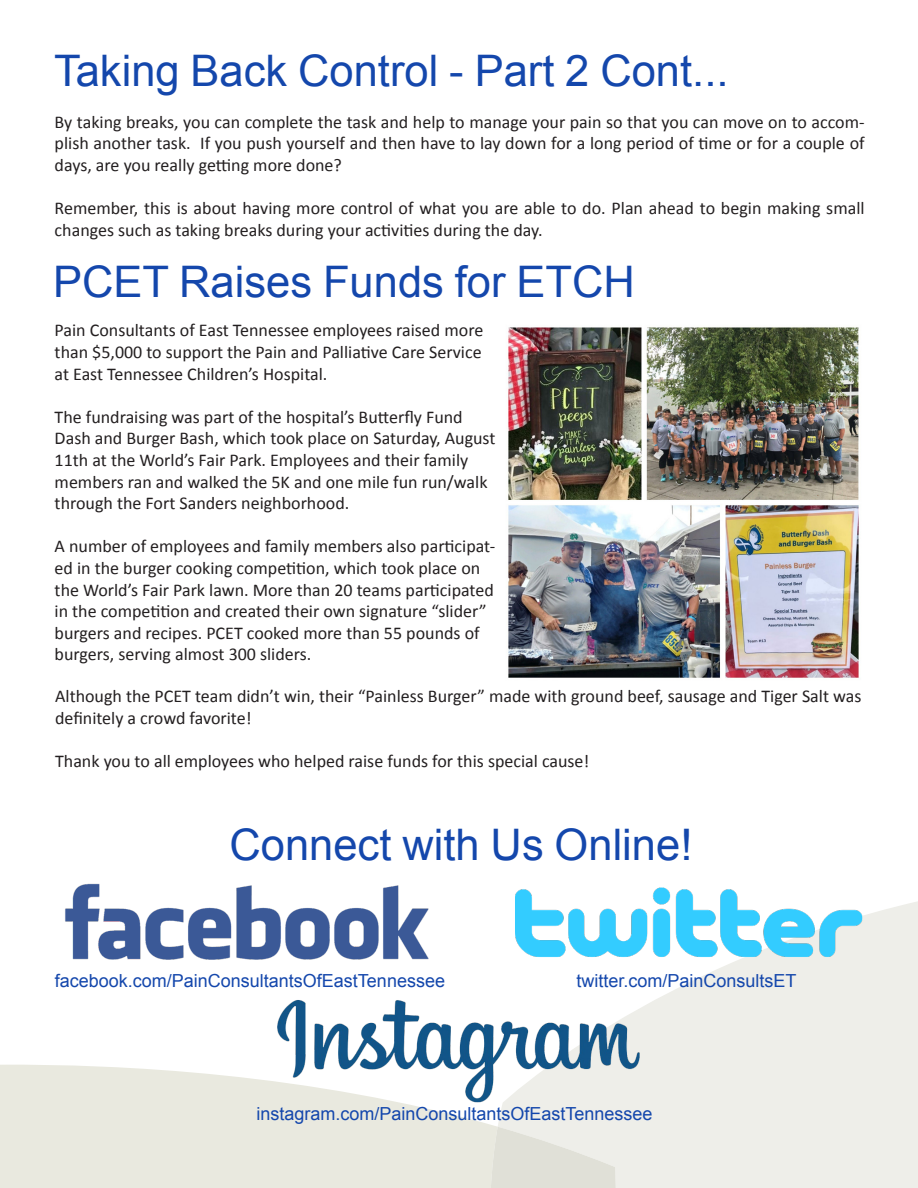
<style>
.page{position:relative;width:918px;height:1188px;background:#fff}
.page>*{position:absolute;margin:0;border:0;box-sizing:border-box;transform-origin:0 0}
.t1{font:43.5px "Arial";color:#1447ac}
.t2{font:18px/21.6px "Calibri";color:#231f20}
.t3{font:18px "Arial";color:#1447ac}
</style>
<div class="page">
<svg style="left:498px;top:901px;width:420px;height:287px;background:#efefea"></svg>
<div style="left:0;top:1064px;width:498px;height:124px;background:#e9e9df"></div>
<svg style="left:491px;top:1127px;width:125px;height:61px;background:#e4e4dc"></svg>
<img style="left:65px;top:883px;width:364px;height:77px">
<img style="left:514px;top:887px;width:350px;height:77px">
<img style="left:272px;top:989px;width:374px;height:118px">
<img style="left:508px;top:327px;width:351px;height:351px">
<p class="t1" style="left:54px;top:40px;width:676px">Taking Back Control - Part 2 Cont...</p>
<p class="t2" style="left:55px;top:111px;width:811px;text-align:justify">By taking breaks, you can complete the task and help to manage your pain so that you can move on to accom&shy;plish another task. If you push yourself and then have to lay down for a long period of time or for a couple of days, are you really getting more done?</p>
<p class="t2" style="left:55px;top:197px;width:811px">Remember, this is about having more control of what you are able to do. Plan ahead to begin making small changes such as taking breaks during your activities during the day.</p>
<p class="t1" style="left:53px;top:252px;width:583px">PCET Raises Funds for ETCH</p>
<p class="t2" style="left:55px;top:319px;width:430px;text-align:justify">Pain Consultants of East Tennessee employees raised more than $5,000 to support the Pain and Palliative Care Service at East Tennessee Children’s Hospital.</p>
<p class="t2" style="left:55px;top:406px;width:442px">The fundraising was part of the hospital’s Butterfly Fund Dash and Burger Bash, which took place on Saturday, August 11th at the World’s Fair Park. Employees and their family members ran and walked the 5K and one mile fun run/walk through the Fort Sanders neighborhood.</p>
<p class="t2" style="left:55px;top:535px;width:442px">A number of employees and family members also participat&shy;ed in the burger cooking competition, which took place on the World’s Fair Park lawn. More than 20 teams participated in the competition and created their own signature “slider” burgers and recipes. PCET cooked more than 55 pounds of burgers, serving almost 300 sliders.</p>
<p class="t2" style="left:55px;top:685px;width:808px">Although the PCET team didn’t win, their “Painless Burger” made with ground beef, sausage and Tiger Salt was definitely a crowd favorite!</p>
<p class="t2" style="left:55px;top:750px;width:536px">Thank you to all employees who helped raise funds for this special cause!</p>
<p class="t1" style="left:229px;top:815px;width:464px">Connect with Us Online!</p>
<p class="t3" style="left:55px;top:968px;width:392px">facebook.com/PainConsultantsOfEastTennessee</p>
<p class="t3" style="left:576px;top:968px;width:222px">twitter.com/PainConsultsET</p>
<p class="t3" style="left:256px;top:1102px;width:398px">instagram.com/PainConsultantsOfEastTennessee</p>
</div>
